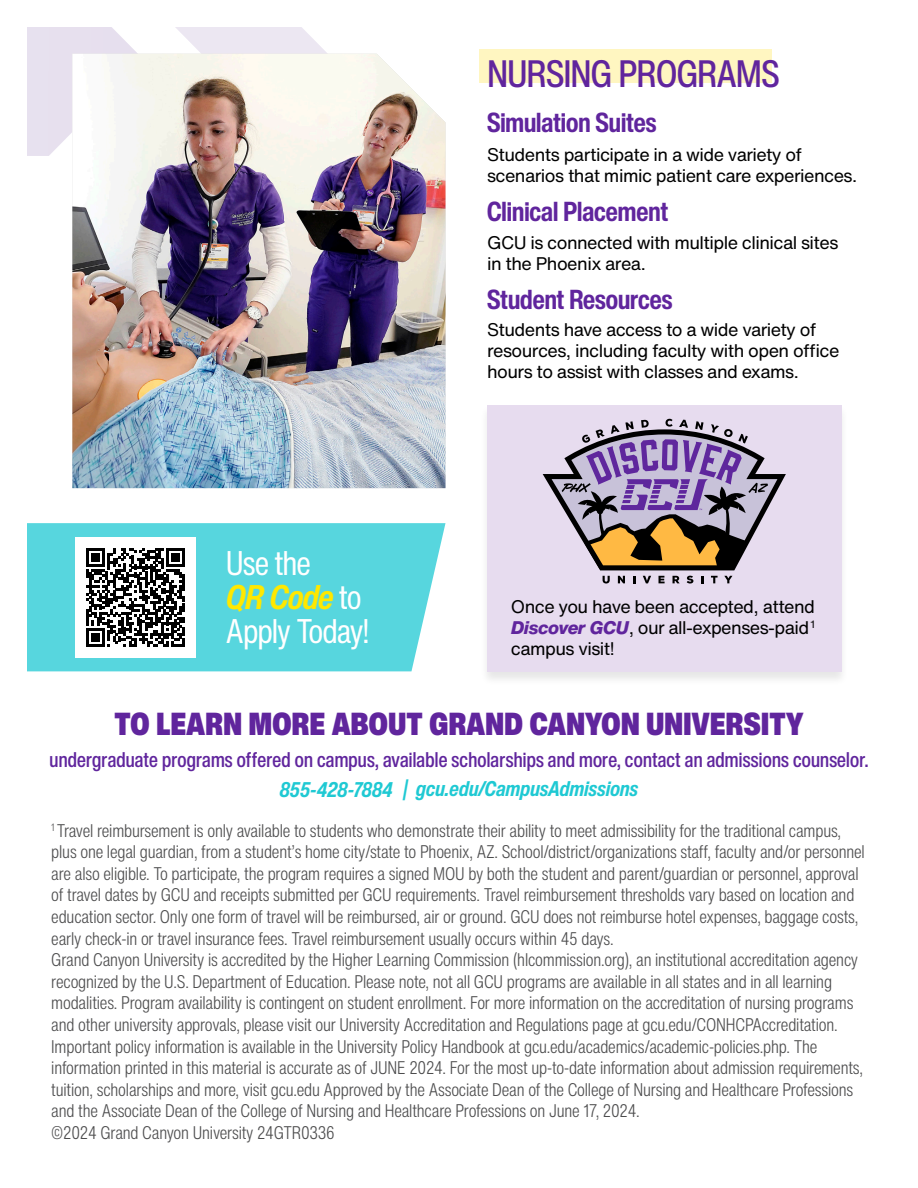
<style>
.page{position:relative;width:918px;height:1188px;background:#fff}
.page>*{position:absolute;margin:0;border:0;box-sizing:border-box;transform-origin:0 0}
.t1{font:500 condensed 37.5px "Helvetica Now Text";letter-spacing:-.03em;color:#60259d}
.t2{font:condensed 33.6px/33.6px "Helvetica Now Text";letter-spacing:-.03em;color:#fff}
.t3{font:31.35px "Helvetica Now Display Cn X Bk";letter-spacing:.01em;color:#60259d}
.t4{font:700 condensed 27px "Helvetica Now Display";color:#60259d}
.t5{font:500 condensed 20.85px "Helvetica Now Display";letter-spacing:.01em;color:#60259d}
.t6{font:italic 700 condensed 20.85px "Helvetica Now Display";letter-spacing:.01em;color:#1fc9d3}
.t7{font:300 condensed 18px/21.6px "Helvetica Now Text";letter-spacing:-.01em;color:#4d4d4e}
.t8{font:18px/21px "Helvetica Now Text";letter-spacing:-.03em;color:#000}
.s1{font-weight:700;font-style:italic;color:#ffe800}
.s2{font-weight:800;font-style:italic;color:#60259d}
</style>
<div class="page">
<div style="left:479px;top:404px;width:370px;height:282px;background:#000;opacity:.1"></div>
<div style="left:487px;top:405px;width:355px;height:266px;background:#e7dcef"></div>
<svg style="left:27px;top:27px;width:307px;height:129px"></svg>
<div style="left:27px;top:523px;width:419px;height:148px;background:#57d6de"></div>
<div style="left:480px;top:49px;width:292px;height:33px;background:#fff6c1"></div>
<div style="left:76px;top:537px;width:120px;height:120px;background:#fff"></div>
<svg style="left:86px;top:548px;width:99px;height:99px"></svg>
<img style="left:72px;top:54px;width:374px;height:434px">
<svg style="left:603px;top:576px;width:7px;height:7px"></svg>
<svg style="left:618px;top:576px;width:7px;height:7px"></svg>
<svg style="left:633px;top:576px;width:2px;height:7px"></svg>
<svg style="left:643px;top:576px;width:8px;height:7px"></svg>
<svg style="left:659px;top:576px;width:6px;height:7px"></svg>
<svg style="left:673px;top:576px;width:7px;height:7px"></svg>
<svg style="left:687px;top:576px;width:7px;height:8px"></svg>
<svg style="left:701px;top:576px;width:2px;height:7px"></svg>
<svg style="left:711px;top:576px;width:7px;height:7px"></svg>
<svg style="left:724px;top:576px;width:8px;height:7px"></svg>
<svg style="left:543px;top:419px;width:243px;height:151px"></svg>
<h2 class="t2" style="left:226px;top:547px;width:145px">Use the<br><span class="s1">QR Code</span> to<br>Apply Today!</h2>
<h1 class="t1" style="left:487px;top:49px;width:294px">NURSING PROGRAMS</h1>
<h3 class="t4" style="left:487px;top:105px;width:171px">Simulation Suites</h3>
<p class="t8" style="left:487px;top:144px;width:372px">Students participate in a wide variety of scenarios that mimic patient care experiences.</p>
<h3 class="t4" style="left:487px;top:194px;width:183px">Clinical Placement</h3>
<p class="t8" style="left:487px;top:232px;width:353px">GCU is connected with multiple clinical sites in the Phoenix area.</p>
<h3 class="t4" style="left:487px;top:282px;width:187px">Student Resources</h3>
<p class="t8" style="left:487px;top:320px;width:354px">Students have access to a wide variety of resources, including faculty with open office hours to assist with classes and exams.</p>
<p class="t8" style="left:511px;top:596px;width:306px;text-align:justify">Once you have been accepted, attend <span class="s2">Discover GCU</span>, our all-expenses-paid<sup>1 </sup>campus visit!</p>
<h3 class="t3" style="left:115px;top:703px;width:690px">TO LEARN MORE ABOUT GRAND CANYON UNIVERSITY</h3>
<p class="t5" style="left:50px;top:746px;width:820px">undergraduate programs offered on campus, available scholarships and more, contact an admissions counselor.</p>
<p class="t6" style="left:280px;top:774px;width:360px">855-428-7884 | gcu.edu/CampusAdmissions</p>
<p class="t7" style="left:51px;top:819px;width:815px"><sup>1</sup> Travel reimbursement is only available to students who demonstrate their ability to meet admissibility for the traditional campus, plus one legal guardian, from a student’s home city/state to Phoenix, AZ. School/district/organizations staff, faculty and/or personnel are also eligible. To participate, the program requires a signed MOU by both the student and parent/guardian or personnel, approval of travel dates by GCU and receipts submitted per GCU requirements. Travel reimbursement thresholds vary based on location and education sector. Only one form of travel will be reimbursed, air or ground. GCU does not reimburse hotel expenses, baggage costs, early check-in or travel insurance fees. Travel reimbursement usually occurs within 45 days.<br>Grand Canyon University is accredited by the Higher Learning Commission (hlcommission.org), an institutional accreditation agency recognized by the U.S. Department of Education. Please note, not all GCU programs are available in all states and in all learning modalities. Program availability is contingent on student enrollment. For more information on the accreditation of nursing programs and other university approvals, please visit our University Accreditation and Regulations page at gcu.edu/CONHCPAccreditation.<br>Important policy information is available in the University Policy Handbook at gcu.edu/academics/academic-policies.php. The information printed in this material is accurate as of JUNE 2024. For the most up-to-date information about admission requirements, tuition, scholarships and more, visit gcu.edu Approved by the Associate Dean of the College of Nursing and Healthcare Professions and the Associate Dean of the College of Nursing and Healthcare Professions on June 17, 2024.<br>©2024 Grand Canyon University 24GTR0336</p>
</div>
